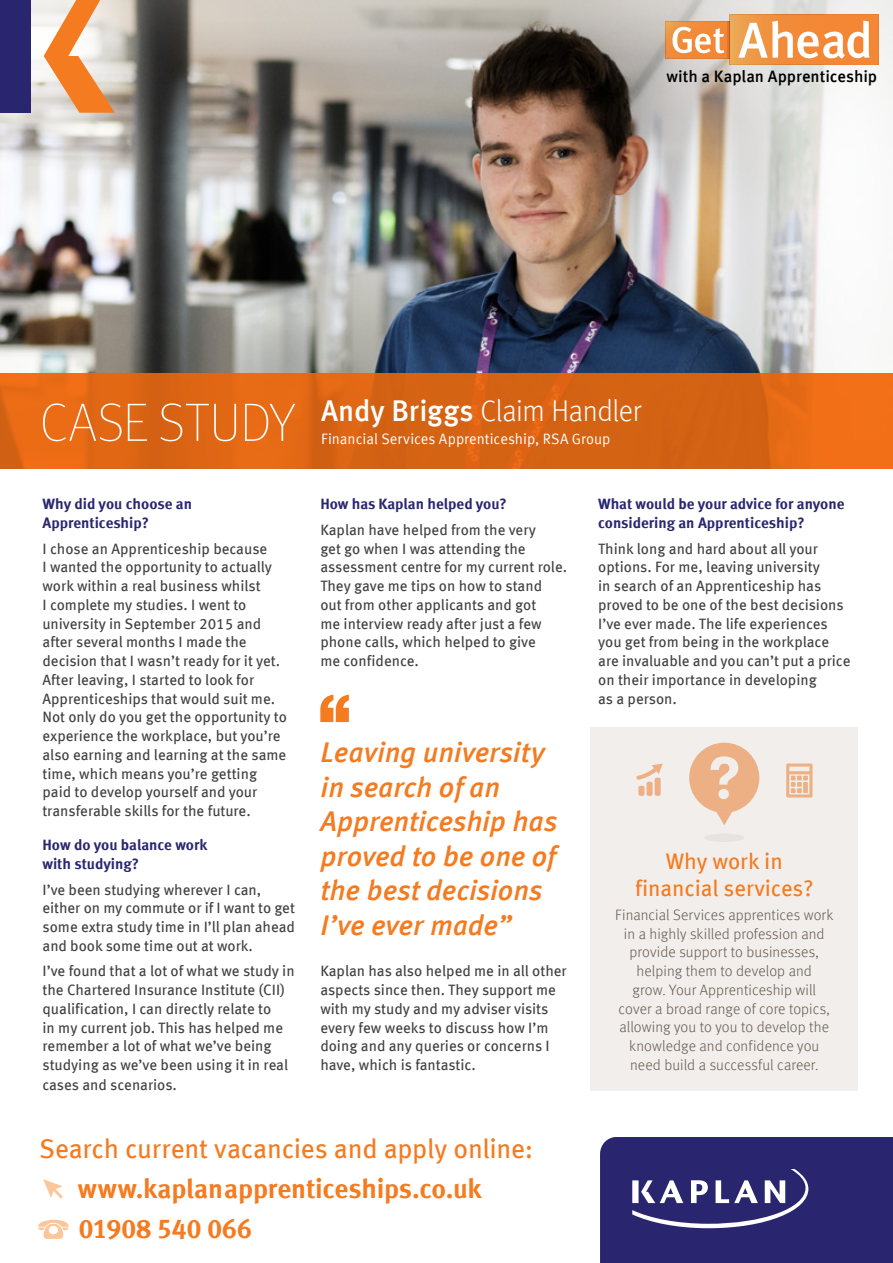
<style>
.page{position:relative;width:893px;height:1263px;background:#fff}
.page>*{position:absolute;margin:0;border:0;box-sizing:border-box;transform-origin:0 0}
.t1{font:100 54px "Meta Offc";letter-spacing:.01em;color:#fff}
.t2{font:300 30px "Meta Offc";letter-spacing:-.015em;color:#fff}
.t3{font:italic 500 28.5px/34.5px "Meta Offc";letter-spacing:-.01em;color:#f47b20}
.t4{font:700 27px "Meta Offc";letter-spacing:-.01em;color:#f47b20}
.t5{font:27px "Meta Offc";letter-spacing:-.015em;color:#f47b20}
.t6{font:22.5px/27px "Meta Offc";color:#f47b20;text-align:center}
.t7{font:500 16.5px "Meta Offc";letter-spacing:-.005em;color:#000}
.t8{font:15px/18.8px "Meta Offc";color:#414042}
.t9{font:300 15px/18.8px "Meta Offc";letter-spacing:.005em;color:#655b51;text-align:center}
.t10{font:700 15px/18.8px "Meta Offc";color:#29266f}
.t11{font:15px "Meta Offc Norm";color:#fff}
.s1{font-weight:500}
</style>
<div class="page">
<img style="left:0;top:0;width:893px;height:373px">
<svg style="left:0;top:373px;width:893px;height:96px;background:#dd6614"></svg>
<svg style="left:38px;top:1220px;width:31px;height:19px"></svg>
<svg style="left:43px;top:1179px;width:20px;height:20px"></svg>
<svg style="left:600px;top:1137px;width:293px;height:126px;background:#363378"></svg>
<svg style="left:320px;top:695px;width:29px;height:27px"></svg>
<div style="left:590px;top:727px;width:268px;height:364px;background:#f2eeeb"></div>
<svg style="left:786px;top:763px;width:26px;height:34px"></svg>
<div style="left:803px;top:782px;width:5px;height:11px;background:#ecb084"></div>
<svg style="left:636px;top:763px;width:27px;height:33px"></svg>
<div style="left:704px;top:833px;width:40px;height:9px;background:#e7e3df;border-radius:50%"></div>
<svg style="left:689px;top:743px;width:71px;height:82px"></svg>
<svg style="left:0;top:0;width:142px;height:147px;background:#d9bfaa"></svg>
<div style="left:0;top:0;width:31px;height:113px;background:#29266f"></div>
<svg style="left:665px;top:15px;width:213px;height:49px"></svg>
<p class="t7" style="left:666px;top:67px;width:212px">with a Kaplan Apprenticeship</p>
<h1 class="t1" style="left:40px;top:392px;width:257px">CASE STUDY</h1>
<p class="t10" style="left:43px;top:495px;width:151px">Why did you choose an<br>Apprenticeship?</p>
<p class="t8" style="left:43px;top:539px;width:246px">I chose an Apprenticeship because<br>I wanted the opportunity to actually work within a real business whilst<br>I complete my studies. I went to university in September 2015 and after several months I made the decision that I wasn’t ready for it yet.<br>After leaving, I started to look for Apprenticeships that would suit me.<br>Not only do you get the opportunity to experience the workplace, but you’re also earning and learning at the same time, which means you’re getting paid to develop yourself and your transferable skills for the future.</p>
<p class="t10" style="left:43px;top:836px;width:166px">How do you balance work with studying?</p>
<p class="t8" style="left:43px;top:880px;width:254px">I’ve been studying wherever I can, either on my commute or if I want to get some extra study time in I’ll plan ahead and book some time out at work.</p>
<p class="t8" style="left:43px;top:962px;width:254px">I’ve found that a lot of what we study in the Chartered Insurance Institute (CII) qualification, I can directly relate to<br>in my current job. This has helped me remember a lot of what we’ve being studying as we’ve been using it in real</p>
<p class="t8" style="left:43px;top:1076px;width:136px">cases and scenarios.</p>
<h2 class="t2" style="left:321px;top:394px;width:322px"><span class="s1">Andy Briggs</span> Claim Handler</h2>
<p class="t11" style="left:321px;top:430px;width:291px">Financial Services Apprenticeship, RSA Group</p>
<p class="t10" style="left:320px;top:495px;width:188px">How has Kaplan helped you?</p>
<p class="t8" style="left:320px;top:521px;width:248px">Kaplan have helped from the very<br>get go when I was attending the assessment centre for my current role.<br>They gave me tips on how to stand out from other applicants and got<br>me interview ready after just a few phone calls, which helped to give<br>me confidence.</p>
<h3 class="t3" style="left:321px;top:736px;width:239px">Leaving university in search of an<br>Apprenticeship has proved to be one of the best decisions<br>I’ve ever made”</h3>
<p class="t8" style="left:320px;top:962px;width:248px">Kaplan has also helped me in all other aspects since then. They support me with my study and my adviser visits every few weeks to discuss how I’m doing and any queries or concerns I have, which is fantastic.</p>
<p class="t10" style="left:598px;top:495px;width:248px">What would be your advice for anyone considering an Apprenticeship?</p>
<p class="t8" style="left:598px;top:539px;width:254px">Think long and hard about all your options. For me, leaving university<br>in search of an Apprenticeship has proved to be one of the best decisions<br>I’ve ever made. The life experiences you get from being in the workplace are invaluable and you can’t put a price on their importance in developing<br>as a person.</p>
<h3 class="t6" style="left:635px;top:848px;width:180px">Why work in financial services?</h3>
<p class="t9" style="left:615px;top:906px;width:220px">Financial Services apprentices work in a highly skilled profession and provide support to businesses, helping them to develop and<br>grow. Your Apprenticeship will cover a broad range of core topics, allowing you to you to develop the knowledge and confidence you need build a successful career.</p>
<h3 class="t5" style="left:39px;top:1132px;width:496px">Search current vacancies and apply online:</h3>
<h3 class="t4" style="left:78px;top:1172px;width:405px">www.kaplanapprenticeships.co.uk</h3>
<h3 class="t4" style="left:78px;top:1212px;width:175px">01908 540 066</h3>
</div>
